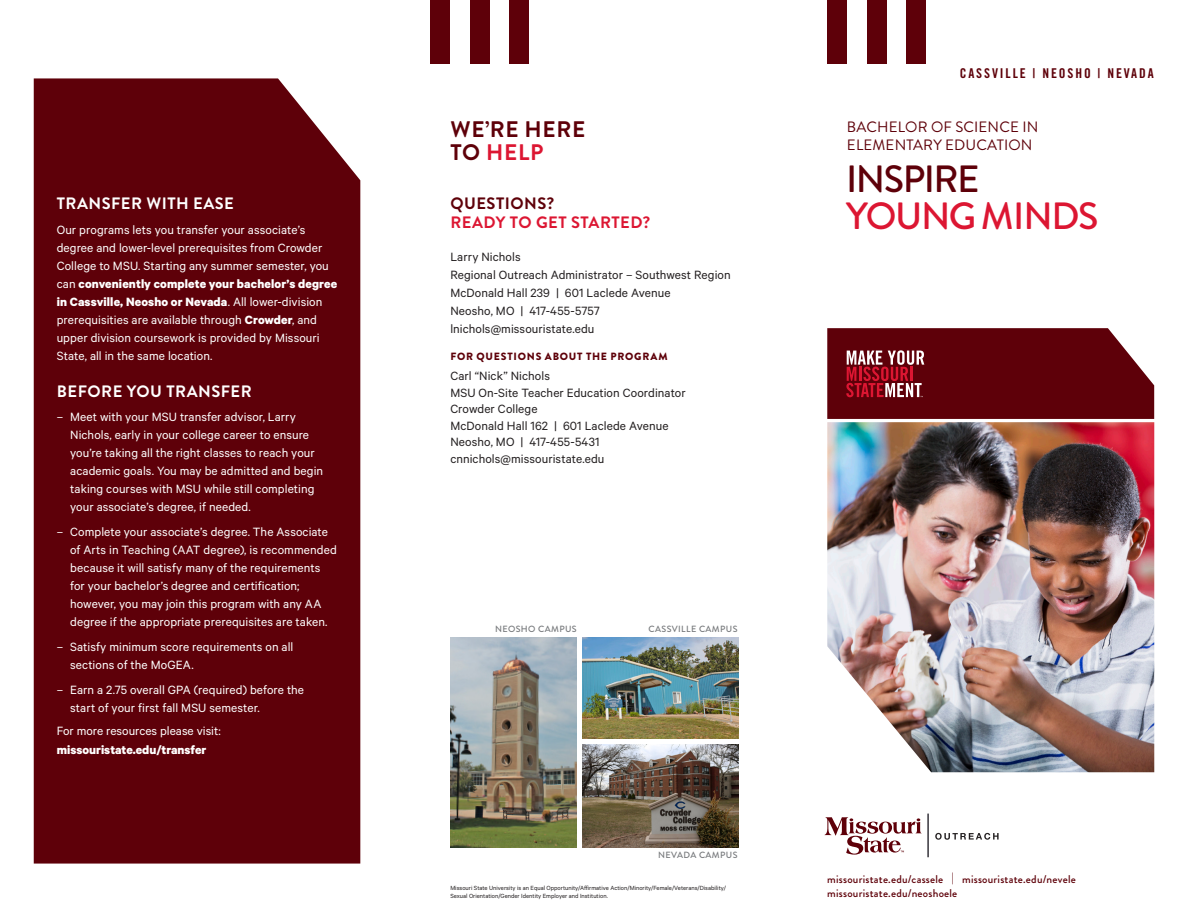
<style>
.page{position:relative;width:1188px;height:918px;background:#fff}
.page>*{position:absolute;margin:0;border:0;box-sizing:border-box;transform-origin:0 0}
.t1{font:500 37.95px/37.5px "Brandon Grotesque";letter-spacing:-.04em;color:#dc1632}
.MSU_head_1{font:700 22.5px/22.5px "Brandon Grotesque";letter-spacing:.03em;color:#5e0009}
.MSU_head_2_white{font:700 16.5px "Brandon Grotesque";letter-spacing:.03em;color:#dc1632}
.MSU_body_white{font:700 16.5px "Brandon Grotesque";letter-spacing:.03em;color:#fff}
.MSU_head_2_white-2{font:700 16.5px "Brandon Grotesque";letter-spacing:.03em;color:#fff}
.MSU_head_2_white-3{font:700 16.5px "Brandon Grotesque";letter-spacing:.03em;color:#5e0009}
.MSU_head_2_white-4{font:15px "Brandon Grotesque";letter-spacing:.01em;color:#5e0009}
.MSU_body_white_tab{font:13.5px/18px "Calibre";letter-spacing:.005em;color:#fff}
.MSU_body_white-2{font:13.5px/18px "Calibre";letter-spacing:.005em;color:#fff}
.MSU_contact_body{font:13.5px/16.5px "Calibre";letter-spacing:.005em;color:#231f20}
.MSU_body_white_tab-2{font:700 13.5px "Calibre";color:#fff}
.MSU_location{font:13.5px "Trade Gothic LT Pro Bd Cn 20";letter-spacing:.14em;color:#5e0009}
.MSU_web_address{font:500 11.25px/14.2px "Brandon Grotesque";letter-spacing:.02em;color:#5e0009}
.MSU_head_1-2{font:900 10.5px "Brandon Grotesque";letter-spacing:.075em;color:#5e0009}
.t2{font:500 9px "Brandon Grotesque";letter-spacing:.04em;color:#76787b}
.t3{font:6.75px/7.5px "Calibre";color:#231f20}
.s1{font-weight:700}
.s2{color:#dc1632}
.s3{color:#5e0009}
</style>
<div class="page">
<svg style="left:935px;top:833px;width:64px;height:7px"></svg>
<svg style="left:825px;top:817px;width:97px;height:38px"></svg>
<hr style="left:927px;top:814px;width:2px;height:43px;background:#0d0b13">
<div style="left:827px;top:0;width:20px;height:64px;background:#5e0009"></div>
<div style="left:867px;top:0;width:20px;height:64px;background:#5e0009"></div>
<div style="left:906px;top:0;width:20px;height:64px;background:#5e0009"></div>
<img style="left:450px;top:637px;width:127px;height:210px">
<div style="left:430px;top:0;width:20px;height:64px;background:#5e0009"></div>
<div style="left:470px;top:0;width:20px;height:64px;background:#5e0009"></div>
<div style="left:510px;top:0;width:19px;height:64px;background:#5e0009"></div>
<div style="left:34px;top:78px;width:326px;height:786px;background:#5e0009"></div>
<img style="left:827px;top:422px;width:327px;height:350px">
<svg style="left:827px;top:328px;width:327px;height:91px;background:#6d131c"></svg>
<img style="left:583px;top:637px;width:155px;height:101px">
<img style="left:583px;top:744px;width:155px;height:103px">
<p class="MSU_head_2_white-2" style="left:57px;top:192px;width:179px">TRANSFER WITH EASE</p>
<p class="MSU_body_white-2" style="left:57px;top:220px;width:282px">Our programs lets you transfer your associate’s degree and lower-level prerequisites from Crowder College to MSU. Starting any summer semester, you can <span class="s1">conveniently complete your bachelor’s degree in Cassville, Neosho or Nevada</span>. All lower-division prerequisities are available through <span class="s1">Crowder</span>, and upper division coursework is provided by Missouri State, all in the same location.</p>
<p class="MSU_body_white" style="left:57px;top:380px;width:196px">BEFORE YOU TRANSFER</p>
<p class="MSU_body_white_tab" style="left:70px;top:408px;width:254px;text-indent:-14px">– Meet with your MSU transfer advisor, Larry Nichols, early in your college career to ensure you’re taking all the right classes to reach your academic goals. You may be admitted and begin taking courses with MSU while still completing your associate’s degree, if needed.</p>
<p class="MSU_body_white_tab" style="left:70px;top:522px;width:268px;text-indent:-14px">– Complete your associate’s degree. The Associate of Arts in Teaching (AAT degree), is recommended because it will satisfy many of the requirements for your bachelor’s degree and certification; however, you may join this program with any AA degree if the appropriate prerequisites are taken.</p>
<p class="MSU_body_white_tab" style="left:70px;top:637px;width:225px;text-indent:-14px">– Satisfy minimum score requirements on all sections of the MoGEA.</p>
<p class="MSU_body_white_tab" style="left:70px;top:680px;width:235px;text-indent:-14px">– Earn a 2.75 overall GPA (required) before the start of your first fall MSU semester.</p>
<p class="MSU_body_white_tab" style="left:57px;top:721px;width:166px">For more resources please visit:</p>
<p class="MSU_body_white_tab-2" style="left:57px;top:741px;width:151px">missouristate.edu/transfer</p>
<p class="MSU_head_1" style="left:451px;top:118px;width:136px">WE’RE HERE<br>TO <span class="s2">HELP</span></p>
<p class="MSU_head_2_white-3" style="left:450px;top:191px;width:105px">QUESTIONS?</p>
<p class="MSU_head_2_white" style="left:450px;top:211px;width:201px">READY TO GET STARTED?</p>
<p class="MSU_contact_body" style="left:450px;top:248px;width:72px">Larry Nichols</p>
<p class="MSU_contact_body" style="left:450px;top:266px;width:282px">Regional Outreach Administrator – Southwest Region</p>
<p class="MSU_contact_body" style="left:450px;top:284px;width:222px">McDonald Hall 239 | 601 Laclede Avenue</p>
<p class="MSU_contact_body" style="left:450px;top:302px;width:151px">Neosho, MO | 417-455-5757</p>
<p class="MSU_contact_body" style="left:450px;top:320px;width:146px">lnichols@missouristate.edu</p>
<p class="MSU_head_1-2" style="left:450px;top:349px;width:219px">FOR QUESTIONS ABOUT THE PROGRAM</p>
<p class="MSU_contact_body" style="left:450px;top:367px;width:101px">Carl “Nick” Nichols</p>
<p class="MSU_contact_body" style="left:450px;top:384px;width:237px">MSU On-Site Teacher Education Coordinator</p>
<p class="MSU_contact_body" style="left:450px;top:400px;width:89px">Crowder College</p>
<p class="MSU_contact_body" style="left:450px;top:417px;width:220px">McDonald Hall 162 | 601 Laclede Avenue<br>Neosho, MO | 417-455-5431 cnnichols@missouristate.edu</p>
<p class="t2" style="left:495px;top:622px;width:83px">NEOSHO CAMPUS</p>
<p class="t2" style="left:649px;top:622px;width:90px">CASSVILLE CAMPUS</p>
<p class="t2" style="left:658px;top:849px;width:81px">NEVADA CAMPUS</p>
<p class="t3" style="left:450px;top:884px;width:277px">Missouri State University is an Equal Opportunity/Affirmative Action/Minority/Female/Veterans/Disability/<br>Sexual Orientation/Gender Identity Employer and Institution.</p>
<p class="MSU_location" style="left:960px;top:65px;width:196px">CASSVILLE | NEOSHO | NEVADA</p>
<p class="MSU_head_2_white-4" style="left:847px;top:116px;width:193px">BACHELOR OF SCIENCE IN</p>
<p class="MSU_head_2_white-4" style="left:847px;top:134px;width:187px">ELEMENTARY EDUCATION</p>
<p class="t1" style="left:846px;top:161px;width:254px"><span class="s3">INSPIRE<br></span>YOUNG MINDS</p>
<p class="MSU_web_address" style="left:827px;top:872px;width:250px">missouristate.edu/cassele | missouristate.edu/nevele missouristate.edu/neoshoele</p>
</div>
